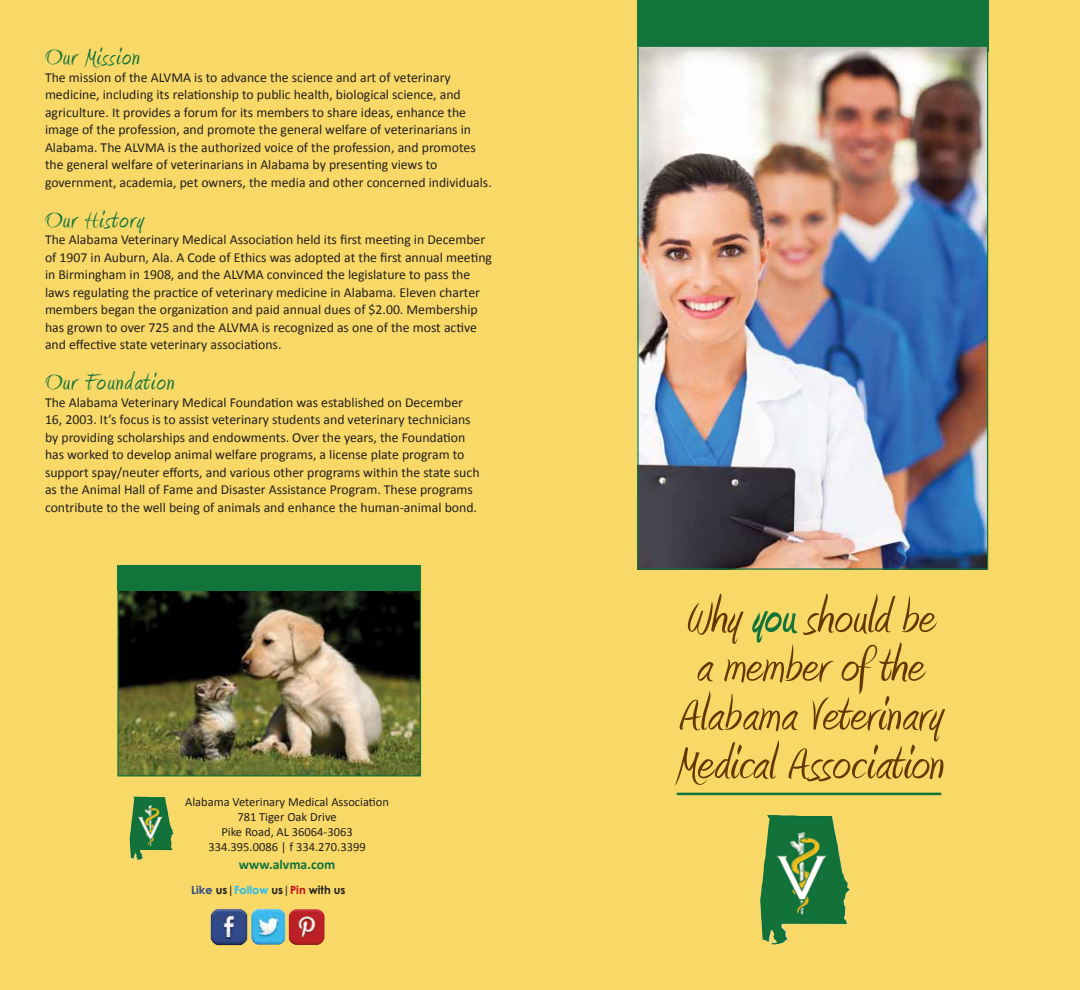
<style>
.page{position:relative;width:1080px;height:990px;background:#f8d967}
.page>*{position:absolute;margin:0;border:0;box-sizing:border-box;transform-origin:0 0}
.t1{font:57.5px/48.8px "Amienne";color:#663700;text-align:center}
.t2{font:28.75px "Amienne";letter-spacing:.05em;color:#12733b}
.t3{font:13.75px/17.5px "Calibri";color:#231f20}
.t4{font:700 13.75px "Calibri";color:#12733b}
.t5{font:12.5px/15px "Calibri";color:#231f20;text-align:center}
.t6{font:700 11.25px "Century Gothic";color:#231f20}
.s1{color:#314a87}
.s2{color:#22bbf4}
.s3{color:#bd0e15}
.s4{font-weight:700;color:#12733b}
</style>
<div class="page">
<div style="left:637px;top:0;width:351px;height:51px;background:#12733b"></div>
<img style="left:130px;top:797px;width:44px;height:63px">
<img style="left:639px;top:48px;width:347px;height:520px">
<img style="left:211px;top:909px;width:36px;height:36px">
<img style="left:251px;top:909px;width:34px;height:36px">
<img style="left:289px;top:909px;width:36px;height:36px">
<img style="left:119px;top:590px;width:300px;height:184px">
<div style="left:117px;top:588px;width:304px;height:188px;border:1px solid #12733b"></div>
<img style="left:760px;top:815px;width:90px;height:130px">
<hr style="left:677px;top:793px;width:264px;height:2px;background:#12733b">
<div style="left:117px;top:565px;width:304px;height:25px;background:#12733b"></div>
<h2 class="t2" style="left:45px;top:44px;width:96px">Our Mission</h2>
<p class="t3" style="left:45px;top:68px;width:448px">The mission of the ALVMA is to advance the science and art of veterinary medicine, including its relationship to public health, biological science, and agriculture. It provides a forum for its members to share ideas, enhance the image of the profession, and promote the general welfare of veterinarians in Alabama. The ALVMA is the authorized voice of the profession, and promotes the general welfare of veterinarians in Alabama by presenting views to government, academia, pet owners, the media and other concerned individuals.</p>
<h2 class="t2" style="left:45px;top:207px;width:100px">Our History</h2>
<p class="t3" style="left:45px;top:231px;width:449px">The Alabama Veterinary Medical Association held its first meeting in December of 1907 in Auburn, Ala. A Code of Ethics was adopted at the first annual meeting in Birmingham in 1908, and the ALVMA convinced the legislature to pass the laws regulating the practice of veterinary medicine in Alabama. Eleven charter members began the organization and paid annual dues of $2.00. Membership has grown to over 725 and the ALVMA is recognized as one of the most active and effective state veterinary associations.</p>
<h2 class="t2" style="left:45px;top:369px;width:131px">Our Foundation</h2>
<p class="t3" style="left:45px;top:394px;width:436px">The Alabama Veterinary Medical Foundation was established on December 16, 2003. It’s focus is to assist veterinary students and veterinary technicians by providing scholarships and endowments. Over the years, the Foundation has worked to develop animal welfare programs, a license plate program to support spay/neuter efforts, and various other programs within the state such as the Animal Hall of Fame and Disaster Assistance Program. These programs contribute to the well being of animals and enhance the human-animal bond.</p>
<p class="t5" style="left:185px;top:794px;width:205px">Alabama Veterinary Medical Association<br>781 Tiger Oak Drive<br>Pike Road, AL 36064-3063<br>334.395.0086 | f 334.270.3399</p>
<p class="t4" style="left:239px;top:856px;width:98px">www.alvma.com</p>
<p class="t6" style="left:191px;top:882px;width:156px"><span class="s1">Like</span> us|<span class="s2">Follow</span> us|<span class="s3">Pin</span> with us</p>
<h1 class="t1" style="left:676px;top:595px;width:269px">Why <span class="s4">you</span> should be a member of the<br>Alabama Veterinary<br>Medical Association</h1>
</div>
